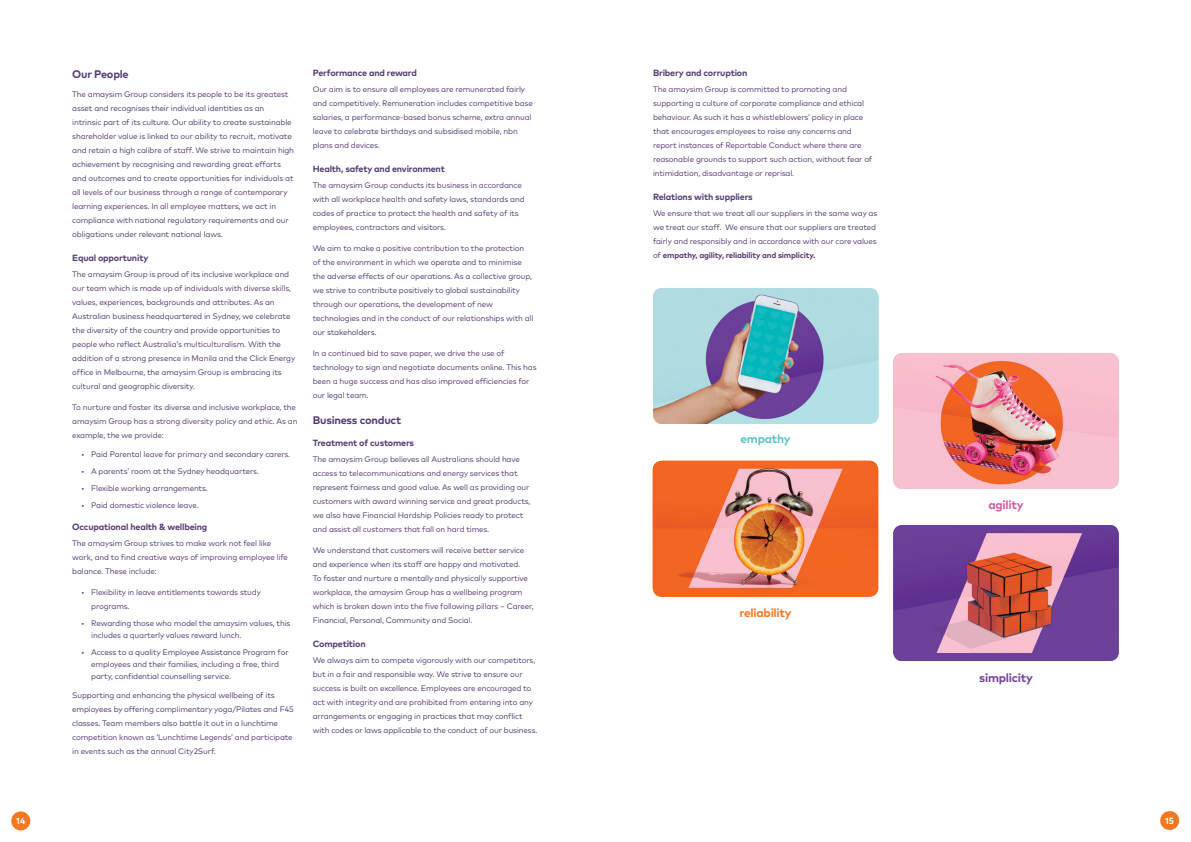
<style>
.page{position:relative;width:1191px;height:842px;background:#fff}
.page>*{position:absolute;margin:0;border:0;box-sizing:border-box;transform-origin:0 0}
.t1{font:700 12px "Mark OT";letter-spacing:-.02em;color:#f47721}
.t2{font:700 12px "Mark OT";letter-spacing:-.02em;color:#743f98}
.t3{font:700 12px "Mark OT";letter-spacing:-.02em;color:#5cc5c4}
.t4{font:700 12px "Mark OT";letter-spacing:-.02em;color:#d5569f}
.t5{font:700 11px "Mark OT";letter-spacing:-.02em;color:#503a71}
.t6{font:700 9px "Mark OT";letter-spacing:-.02em;color:#503a71}
.t7{font:700 9px "Mark OT";color:#fff}
.t8{font:8px/14px "Mark OT";letter-spacing:-.02em;color:#503a71}
.s1{font-weight:700}
</style>
<div class="page">
<div style="left:1160px;top:811px;width:19px;height:19px;background:#f47721;border-radius:50%"></div>
<div style="left:11px;top:811px;width:19px;height:19px;background:#f47721;border-radius:50%"></div>
<img style="left:893px;top:525px;width:225px;height:136px">
<img style="left:653px;top:461px;width:225px;height:136px">
<img style="left:893px;top:353px;width:225px;height:136px">
<img style="left:653px;top:288px;width:225px;height:136px">
<h2 class="t5" style="left:72px;top:67px;width:58px">Our People</h2>
<p class="t8" style="left:72px;top:87px;width:223px">The amaysim Group considers its people to be its greatest asset and recognises their individual identities as an intrinsic part of its culture. Our ability to create sustainable shareholder value is linked to our ability to recruit, motivate and retain a high calibre of staff. We strive to maintain high achievement by recognising and rewarding great efforts and outcomes and to create opportunities for individuals at all levels of our business through a range of contemporary learning experiences. In all employee matters, we act in compliance with national regulatory requirements and our obligations under relevant national laws.</p>
<p class="t6" style="left:72px;top:252px;width:78px">Equal opportunity</p>
<p class="t8" style="left:72px;top:267px;width:224px">The amaysim Group is proud of its inclusive workplace and our team which is made up of individuals with diverse skills, values, experiences, backgrounds and attributes. As an Australian business headquartered in Sydney, we celebrate the diversity of the country and provide opportunities to people who reflect Australia’s multiculturalism. With the addition of a strong presence in Manila and the Click Energy office in Melbourne, the amaysim Group is embracing its cultural and geographic diversity.</p>
<p class="t8" style="left:72px;top:400px;width:227px">To nurture and foster its diverse and inclusive workplace, the amaysim Group has a strong diversity policy and ethic. As an example, the we provide:</p>
<p class="t8" style="left:81px;top:447px;width:211px">• Paid Parental leave for primary and secondary carers.</p>
<p class="t8" style="left:81px;top:464px;width:179px">• A parents’ room at the Sydney headquarters.</p>
<p class="t8" style="left:81px;top:481px;width:128px">• Flexible working arrangements.</p>
<p class="t8" style="left:81px;top:498px;width:119px">• Paid domestic violence leave.</p>
<p class="t6" style="left:72px;top:521px;width:137px">Occupational health &amp; wellbeing</p>
<p class="t8" style="left:72px;top:536px;width:217px">The amaysim Group strives to make work not feel like work, and to find creative ways of improving employee life balance. These include:</p>
<p class="t8" style="left:91px;top:585px;width:171px;text-indent:-10px">• Flexibility in leave entitlements towards study programs.</p>
<p class="t8" style="left:91px;top:617px;width:201px;line-height:12px;text-indent:-10px">• Rewarding those who model the amaysim values, this includes a quarterly values reward lunch.</p>
<p class="t8" style="left:91px;top:646px;width:199px;line-height:12px;text-indent:-10px">• Access to a quality Employee Assistance Program for employees and their families, including a free, third party, confidential counselling service.</p>
<p class="t8" style="left:72px;top:688px;width:223px">Supporting and enhancing the physical wellbeing of its employees by offering complimentary yoga/Pilates and F45 classes. Team members also battle it out in a lunchtime competition known as ‘Lunchtime Legends’ and participate in events such as the annual City2Surf.</p>
<p class="t6" style="left:313px;top:67px;width:106px">Performance and reward</p>
<p class="t8" style="left:313px;top:82px;width:222px">Our aim is to ensure all employees are remunerated fairly and competitively. Remuneration includes competitive base salaries, a performance-based bonus scheme, extra annual leave to celebrate birthdays and subsidised mobile, nbn plans and devices.</p>
<p class="t6" style="left:313px;top:163px;width:134px">Health, safety and environment</p>
<p class="t8" style="left:313px;top:178px;width:213px">The amaysim Group conducts its business in accordance with all workplace health and safety laws, standards and codes of practice to protect the health and safety of its employees, contractors and visitors.</p>
<p class="t8" style="left:313px;top:241px;width:222px">We aim to make a positive contribution to the protection of the environment in which we operate and to minimise the adverse effects of our operations. As a collective group, we strive to contribute positively to global sustainability through our operations, the development of new technologies and in the conduct of our relationships with all our stakeholders.</p>
<p class="t8" style="left:313px;top:346px;width:225px">In a continued bid to save paper, we drive the use of technology to sign and negotiate documents online. This has been a huge success and has also improved efficiencies for our legal team.</p>
<h2 class="t5" style="left:313px;top:413px;width:90px">Business conduct</h2>
<p class="t6" style="left:313px;top:437px;width:103px">Treatment of customers</p>
<p class="t8" style="left:313px;top:452px;width:219px">The amaysim Group believes all Australians should have access to telecommunications and energy services that represent fairness and good value. As well as providing our customers with award winning service and great products, we also have Financial Hardship Policies ready to protect and assist all customers that fall on hard times.</p>
<p class="t8" style="left:313px;top:543px;width:222px">We understand that customers will receive better service and experience when its staff are happy and motivated.<br>To foster and nurture a mentally and physically supportive workplace, the amaysim Group has a wellbeing program which is broken down into the five following pillars – Career, Financial, Personal, Community and Social.</p>
<p class="t6" style="left:313px;top:638px;width:54px">Competition</p>
<p class="t8" style="left:313px;top:653px;width:226px">We always aim to compete vigorously with our competitors, but in a fair and responsible way. We strive to ensure our success is built on excellence. Employees are encouraged to act with integrity and are prohibited from entering into any arrangements or engaging in practices that may conflict with codes or laws applicable to the conduct of our business.</p>
<p class="t6" style="left:653px;top:67px;width:96px">Bribery and corruption</p>
<p class="t8" style="left:653px;top:82px;width:221px">The amaysim Group is committed to promoting and supporting a culture of corporate compliance and ethical behaviour. As such it has a whistleblowers’ policy in place that encourages employees to raise any concerns and report instances of Reportable Conduct where there are reasonable grounds to support such action, without fear of intimidation, disadvantage or reprisal.</p>
<p class="t6" style="left:653px;top:191px;width:101px">Relations with suppliers</p>
<p class="t8" style="left:653px;top:206px;width:226px">We ensure that we treat all our suppliers in the same way as we treat our staff. We ensure that our suppliers are treated fairly and responsibly and in accordance with our core values of <span class="s1">empathy, agility, reliability and simplicity.</span></p>
<h1 class="t3" style="left:740px;top:431px;width:52px">empathy</h1>
<h1 class="t1" style="left:739px;top:605px;width:54px">reliability</h1>
<h1 class="t4" style="left:988px;top:497px;width:37px">agility</h1>
<h1 class="t2" style="left:979px;top:670px;width:55px">simplicity</h1>
<p class="t7" style="left:16px;top:815px;width:10px">14</p>
<p class="t7" style="left:1165px;top:815px;width:10px">15</p>
</div>
